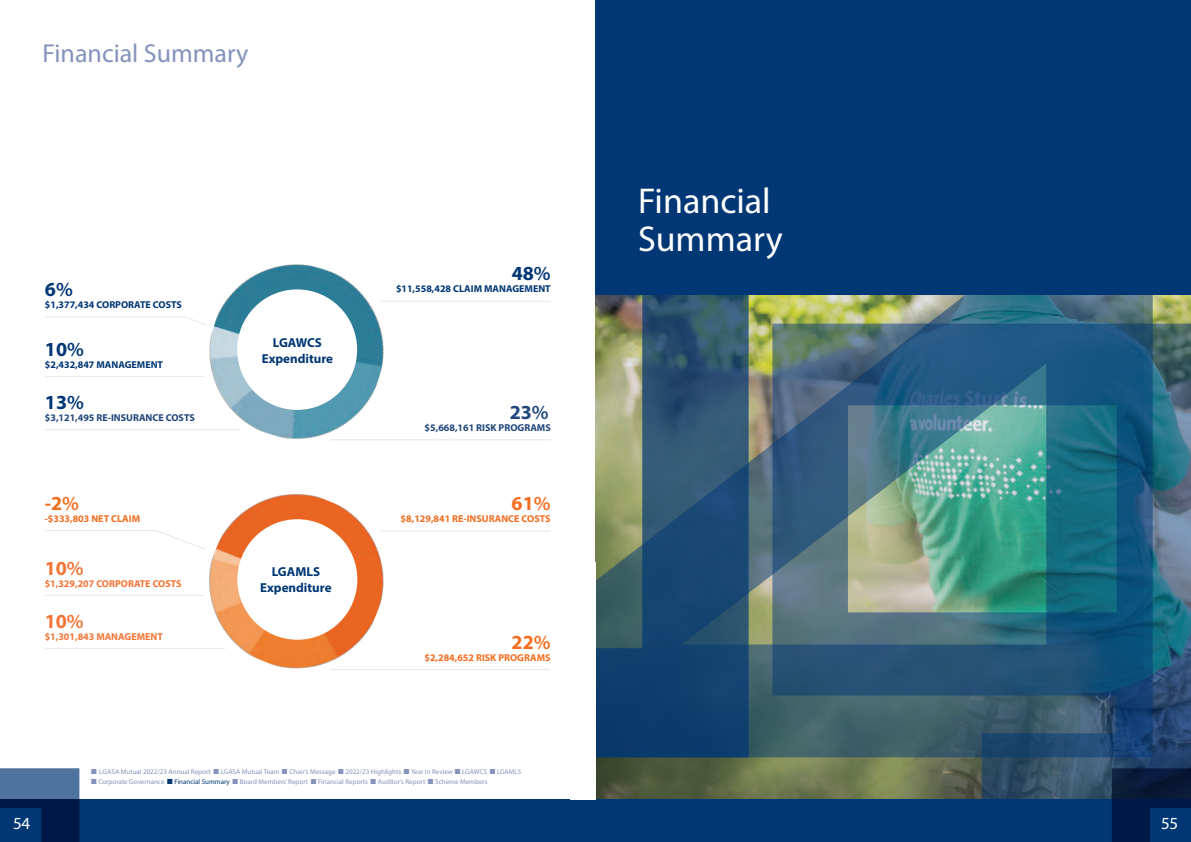
<style>
.page{position:relative;width:1191px;height:842px;background:#fff}
.page>*{position:absolute;margin:0;border:0;box-sizing:border-box;transform-origin:0 0}
.t1{font:36px/37.7px "Myriad Pro";color:#fff}
.t2{font:26px "Myriad Pro";color:#8493bb}
.t3{font:700 20px "Myriad Pro";color:#013775}
.t4{font:700 20px "Myriad Pro";color:#f36e21}
.t5{font:700 20px "Myriad Pro";color:#f37536}
.t6{font:700 20px "Myriad Pro";color:#21467b}
.t7{font:17px "Myriad Pro";color:#fff}
.t8{font:700 13px/16px "Myriad Pro";color:#013775;text-align:center}
.t9{font:700 10px "Myriad Pro";color:#013775}
.t10{font:700 10px "Myriad Pro";color:#f36e21}
.t11{font:700 10px "Myriad Pro";color:#21467b}
.t12{font:700 10px "Myriad Pro";color:#f37536}
.t13{font:7px "Myriad Pro";color:#8493bb}
.t14{font:7px "Myriad Pro";color:#013775}
.s1{font-weight:600}
</style>
<div class="page">
<div style="left:0;top:799px;width:595px;height:43px;background:#013775"></div>
<svg style="left:0;top:768px;width:79px;height:74px"></svg>
<img style="left:203px;top:493px;width:211px;height:176px">
<img style="left:237px;top:519px;width:120px;height:121px;border-radius:60px">
<hr style="left:45px;top:595px;width:158px;height:1px;background:#e6e7e9">
<hr style="left:45px;top:648px;width:180px;height:1px;background:#e6e7e9">
<svg style="left:45px;top:529px;width:162px;height:21px"></svg>
<hr style="left:330px;top:669px;width:220px;height:1px;background:#e6e7e9">
<hr style="left:380px;top:531px;width:170px;height:1px;background:#e6e7e9">
<img style="left:203px;top:264px;width:181px;height:176px">
<div style="left:237px;top:289px;width:120px;height:121px;background:#fff;border-radius:50%"></div>
<hr style="left:46px;top:429px;width:194px;height:1px;background:#e6e7e9">
<hr style="left:46px;top:376px;width:157px;height:1px;background:#e6e7e9">
<svg style="left:46px;top:316px;width:162px;height:10px"></svg>
<hr style="left:331px;top:439px;width:219px;height:1px;background:#e6e7e9">
<hr style="left:380px;top:301px;width:170px;height:1px;background:#e6e7e9">
<svg style="left:1143px;top:324px;width:48px;height:444px;background:#3b6880"></svg>
<svg style="left:1143px;top:295px;width:9px;height:462px;background:#1a527a"></svg>
<img style="left:595px;top:295px;width:548px;height:504px">
<div style="left:595px;top:799px;width:596px;height:43px;background:#013775"></div>
<div style="left:595px;top:0;width:596px;height:295px;background:#013775"></div>
<svg style="left:1111px;top:768px;width:80px;height:74px"></svg>
<h2 class="t2" style="left:43px;top:37px;width:207px">Financial Summary</h2>
<h3 class="t3" style="left:45px;top:276px;width:29px">6<span class="s1">%</span></h3>
<h3 class="t9" style="left:45px;top:298px;width:138px">$1,377,434 CORPORATE COSTS</h3>
<h3 class="t3" style="left:45px;top:336px;width:40px">10<span class="s1">%</span></h3>
<h3 class="t9" style="left:45px;top:358px;width:120px">$2,432,847 MANAGEMENT</h3>
<h3 class="t8" style="left:262px;top:334px;width:73px">LGAWCS<br>Expenditure</h3>
<h3 class="t3" style="left:512px;top:260px;width:40px">48<span class="s1">%</span></h3>
<h3 class="t9" style="left:396px;top:282px;width:156px">$11,558,428 CLAIM MANAGEMENT</h3>
<h3 class="t3" style="left:45px;top:389px;width:40px">13<span class="s1">%</span></h3>
<h3 class="t11" style="left:45px;top:411px;width:151px">$3,121,495 RE-INSURANCE COSTS</h3>
<h3 class="t6" style="left:510px;top:399px;width:40px">23<span class="s1">%</span></h3>
<h3 class="t11" style="left:424px;top:421px;width:128px">$5,668,161 RISK PROGRAMS</h3>
<h3 class="t4" style="left:45px;top:490px;width:36px">-2<span class="s1">%</span></h3>
<h3 class="t10" style="left:45px;top:512px;width:97px">-$333,803 NET CLAIM</h3>
<h3 class="t5" style="left:45px;top:555px;width:41px">10<span class="s1">%</span></h3>
<h3 class="t12" style="left:45px;top:577px;width:138px">$1,329,207 CORPORATE COSTS</h3>
<h3 class="t5" style="left:45px;top:608px;width:41px">10<span class="s1">%</span></h3>
<h3 class="t12" style="left:45px;top:630px;width:120px">$1,301,843 MANAGEMENT</h3>
<h3 class="t8" style="left:260px;top:563px;width:73px">LGAMLS<br>Expenditure</h3>
<h3 class="t4" style="left:511px;top:490px;width:40px">61<span class="s1">%</span></h3>
<h3 class="t10" style="left:401px;top:512px;width:151px">$8,129,841 RE-INSURANCE COSTS</h3>
<h3 class="t4" style="left:511px;top:629px;width:40px">22<span class="s1">%</span></h3>
<h3 class="t10" style="left:424px;top:651px;width:128px">$2,284,652 RISK PROGRAMS</h3>
<h3 class="t7" style="left:13px;top:813px;width:19px">54</h3>
<p class="t13" style="left:99px;top:767px;width:113px">LGASA Mutual 2022/23 Annual Report</p>
<p class="t13" style="left:221px;top:767px;width:60px">LGASA Mutual Team</p>
<p class="t13" style="left:289px;top:767px;width:48px">Chair’s Message</p>
<p class="t13" style="left:345px;top:767px;width:57px">2022/23 Highlights</p>
<p class="t13" style="left:411px;top:767px;width:43px">Year In Review</p>
<p class="t13" style="left:462px;top:767px;width:26px">LGAWCS</p>
<p class="t13" style="left:497px;top:767px;width:26px">LGAMLS</p>
<p class="t13" style="left:98px;top:777px;width:68px">Corporate Governance</p>
<p class="t14" style="left:174px;top:777px;width:57px">Financial Summary</p>
<p class="t13" style="left:240px;top:777px;width:70px">Board Members’ Report</p>
<p class="t13" style="left:318px;top:777px;width:51px">Financial Reports</p>
<p class="t13" style="left:378px;top:777px;width:49px">Auditor’s Report</p>
<p class="t13" style="left:435px;top:777px;width:54px">Scheme Members</p>
<h1 class="t1" style="left:638px;top:182px;width:146px">Financial<br>Summary</h1>
<h3 class="t7" style="left:1161px;top:813px;width:19px">55</h3>
</div>
